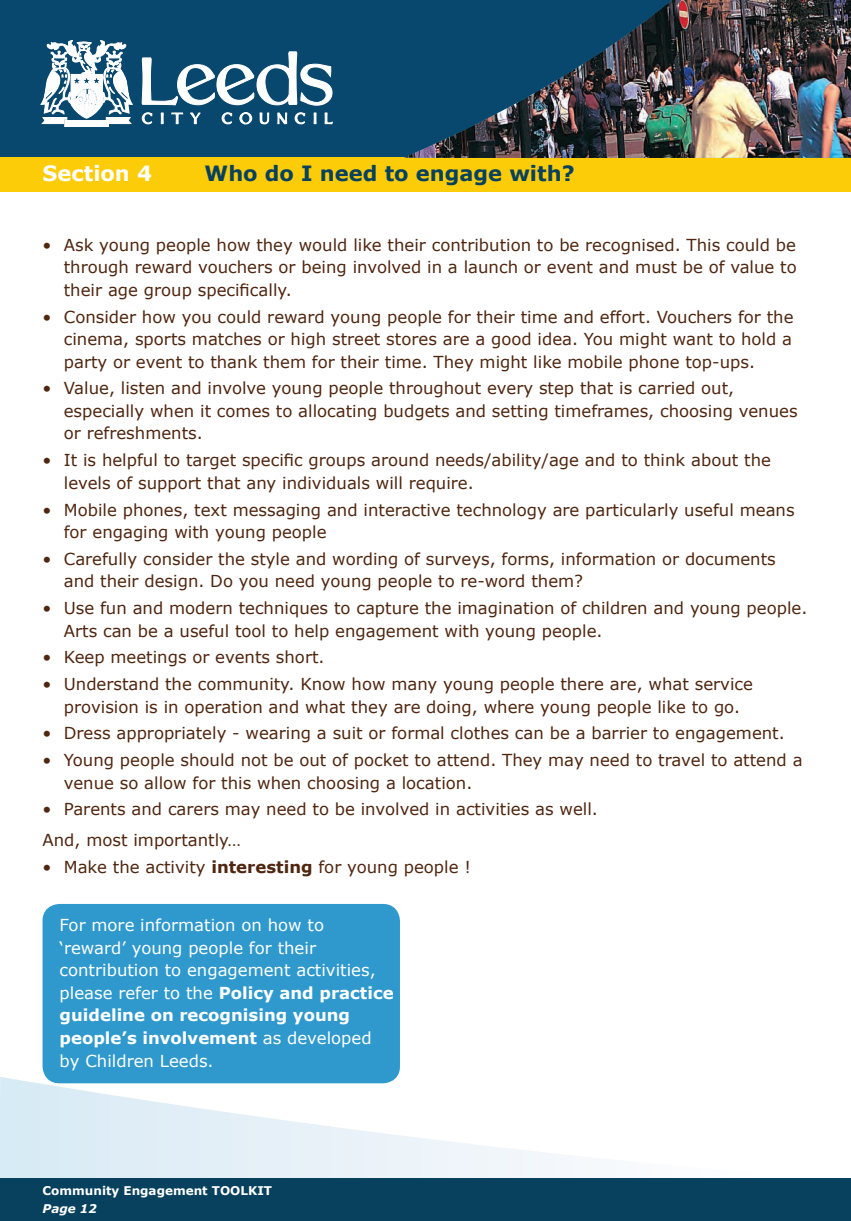
<style>
.page{position:relative;width:851px;height:1221px;background:#fff}
.page>*{position:absolute;margin:0;border:0;box-sizing:border-box;transform-origin:0 0}
.t1{font:700 21px "Verdana";color:#07415e}
.t2{font:700 21px "Verdana";color:#fff}
.t3{font:16.5px/22.5px "Verdana";color:#4f260f}
.t4{font:16.5px/22.5px "Verdana";color:#fff}
.t5{font:700 12px "Verdana";color:#fff}
.t6{font:italic 700 12px "Verdana";color:#fff}
.s1{font-weight:700}
</style>
<div class="page">
<svg style="left:0;top:1076px;width:572px;height:102px"></svg>
<div style="left:0;top:0;width:850px;height:157px;background:#08486e"></div>
<div style="left:0;top:1178px;width:850px;height:42px;background:#07415e"></div>
<div style="left:0;top:157px;width:850px;height:34px;background:#fdcc09"></div>
<svg style="left:40px;top:40px;width:293px;height:87px"></svg>
<img style="left:404px;top:0;width:446px;height:159px">
<div style="left:43px;top:903px;width:357px;height:180px;background:#2f99cd;border-radius:17px"></div>
<p class="t2" style="left:43px;top:160px;width:111px">Section 4</p>
<p class="t1" style="left:205px;top:160px;width:371px">Who do I need to engage with?</p>
<p class="t3" style="left:64px;top:233px;width:734px;text-align:justify;text-indent:-21px">• Ask young people how they would like their contribution to be recognised. This could be through reward vouchers or being involved in a launch or event and must be of value to their age group specifically.</p>
<p class="t3" style="left:64px;top:305px;width:731px;text-align:justify;text-indent:-21px">• Consider how you could reward young people for their time and effort. Vouchers for the cinema, sports matches or high street stores are a good idea. You might want to hold a party or event to thank them for their time. They might like mobile phone top-ups.</p>
<p class="t3" style="left:64px;top:376px;width:735px;text-indent:-21px">• Value, listen and involve young people throughout every step that is carried out, especially when it comes to allocating budgets and setting timeframes, choosing venues or refreshments.</p>
<p class="t3" style="left:64px;top:448px;width:708px;text-indent:-21px">• It is helpful to target specific groups around needs/ability/age and to think about the levels of support that any individuals will require.</p>
<p class="t3" style="left:64px;top:497px;width:732px;text-indent:-21px">• Mobile phones, text messaging and interactive technology are particularly useful means for engaging with young people</p>
<p class="t3" style="left:64px;top:547px;width:713px;text-indent:-21px">• Carefully consider the style and wording of surveys, forms, information or documents and their design. Do you need young people to re-word them?</p>
<p class="t3" style="left:64px;top:596px;width:745px;text-indent:-21px">• Use fun and modern techniques to capture the imagination of children and young people.<br>Arts can be a useful tool to help engagement with young people.</p>
<p class="t3" style="left:43px;top:645px;width:283px">• Keep meetings or events short.</p>
<p class="t3" style="left:43px;top:672px;width:711px;text-align:center">• Understand the community. Know how many young people there are, what service provision is in operation and what they are doing, where young people like to go.</p>
<p class="t3" style="left:43px;top:721px;width:743px">• Dress appropriately - wearing a suit or formal clothes can be a barrier to engagement.</p>
<p class="t3" style="left:64px;top:748px;width:740px;text-indent:-21px">• Young people should not be out of pocket to attend. They may need to travel to attend a venue so allow for this when choosing a location.</p>
<p class="t3" style="left:43px;top:793px;width:557px;line-height:31px">• Parents and carers may need to be involved in activities as well.<br>And, most importantly…</p>
<p class="t3" style="left:43px;top:855px;width:430px">• Make the activity <span class="s1">interesting</span> for young people !</p>
<p class="t4" style="left:60px;top:913px;width:336px">For more information on how to ‘reward’ young people for their contribution to engagement activities, please refer to the <span class="s1">Policy and practice guideline on recognising young people’s involvement</span> as developed by Children Leeds.</p>
<p class="t5" style="left:43px;top:1182px;width:231px">Community Engagement TOOLKIT</p>
<p class="t6" style="left:43px;top:1200px;width:47px">Page 12</p>
</div>
